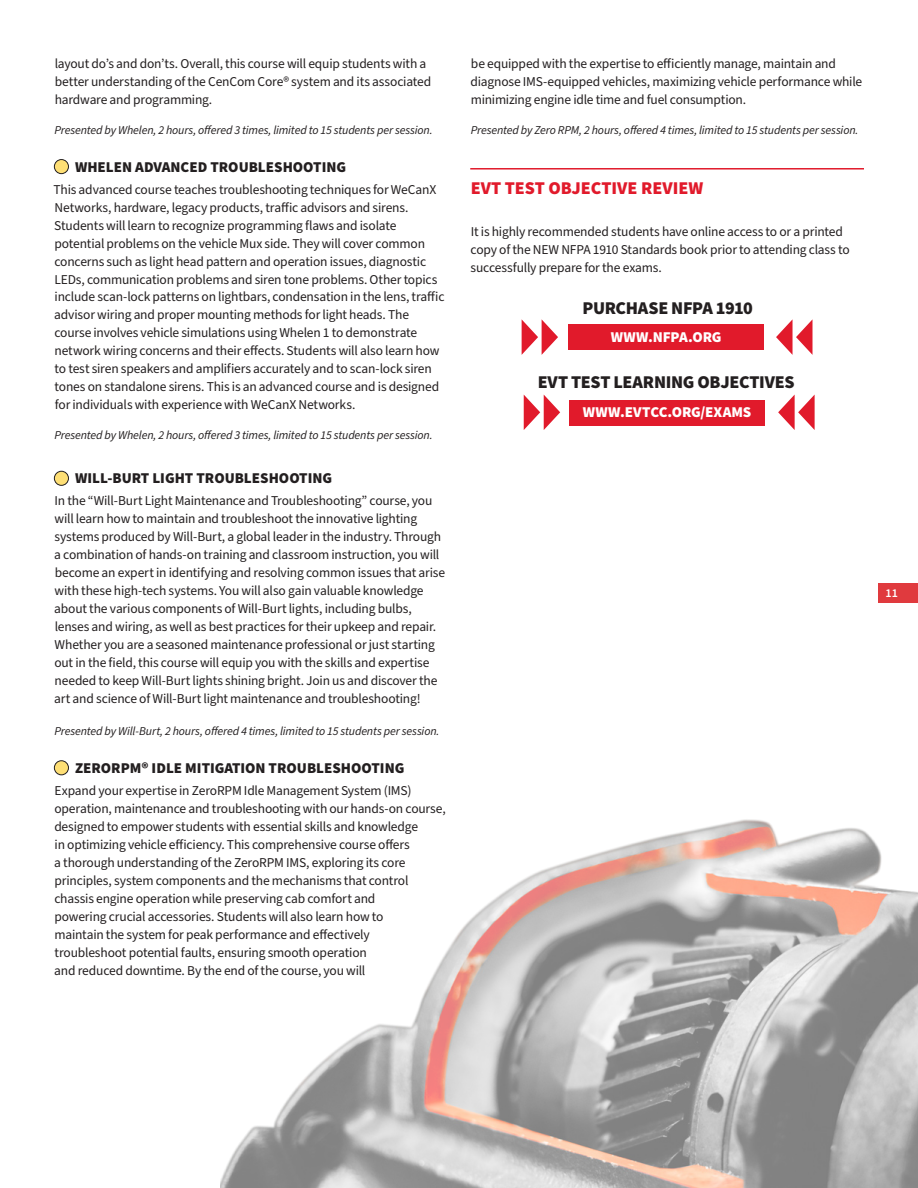
<style>
.page{position:relative;width:918px;height:1188px;background:#fff}
.page>*{position:absolute;margin:0;border:0;box-sizing:border-box;transform-origin:0 0}
.t1{font:900 18px "Source Sans Pro";letter-spacing:-.02em;color:#231f20}
.t2{font:900 18px "Source Sans Pro";color:#e11a2b}
.t3{font:900 15px "Source Sans Pro";color:#231f20}
.t4{font:900 15px "Source Sans Pro";letter-spacing:-.01em;color:#fff}
.t5{font:13.5px/18px "Source Sans Pro";letter-spacing:-.015em;color:#231f20}
.t6{font:italic 12px "Source Sans Pro";letter-spacing:-.01em;color:#231f20}
.t7{font:600 12px "Source Sans Pro";color:#fff}
</style>
<div class="page">
<div style="left:878px;top:584px;width:40px;height:19px;background:#e03a3e"></div>
<div style="left:569px;top:400px;width:196px;height:26px;background:#e11a2b"></div>
<div style="left:54px;top:160px;width:14px;height:14px;background:#fedf75;border-radius:50%"></div>
<div style="left:54px;top:159px;width:15px;height:15px;border:1px solid #231f20;border-radius:50%"></div>
<div style="left:54px;top:471px;width:14px;height:14px;background:#fedf75;border-radius:50%"></div>
<div style="left:54px;top:471px;width:15px;height:15px;border:1px solid #231f20;border-radius:50%"></div>
<div style="left:54px;top:761px;width:14px;height:14px;background:#fedf75;border-radius:50%"></div>
<div style="left:54px;top:760px;width:15px;height:15px;border:1px solid #231f20;border-radius:50%"></div>
<hr style="left:470px;top:168px;width:394px;height:2px;background:#e11a2b">
<div style="left:569px;top:324px;width:195px;height:26px;background:#e11a2b"></div>
<svg style="left:522px;top:319px;width:36px;height:36px"></svg>
<svg style="left:776px;top:319px;width:37px;height:36px"></svg>
<svg style="left:524px;top:395px;width:36px;height:35px"></svg>
<svg style="left:778px;top:395px;width:37px;height:35px"></svg>
<img style="left:220px;top:819px;width:698px;height:369px">
<p class="t5" style="left:55px;top:55px;width:378px">layout do’s and don’ts. Overall, this course will equip students with a better understanding of the CenCom Core® system and its associated hardware and programming.</p>
<p class="t6" style="left:55px;top:122px;width:380px">Presented by Whelen, 2 hours, offered 3 times, limited to 15 students per session.</p>
<p class="t3" style="left:75px;top:156px;width:273px">WHELEN ADVANCED TROUBLESHOOTING</p>
<p class="t5" style="left:53px;top:180px;width:393px">This advanced course teaches troubleshooting techniques for WeCanX Networks, hardware, legacy products, traffic advisors and sirens.<br>Students will learn to recognize programming flaws and isolate potential problems on the vehicle Mux side. They will cover common concerns such as light head pattern and operation issues, diagnostic LEDs, communication problems and siren tone problems. Other topics include scan-lock patterns on lightbars, condensation in the lens, traffic advisor wiring and proper mounting methods for light heads. The course involves vehicle simulations using Whelen 1 to demonstrate network wiring concerns and their effects. Students will also learn how to test siren speakers and amplifiers accurately and to scan-lock siren tones on standalone sirens. This is an advanced course and is designed for individuals with experience with WeCanX Networks.</p>
<p class="t6" style="left:55px;top:427px;width:380px">Presented by Whelen, 2 hours, offered 3 times, limited to 15 students per session.</p>
<p class="t3" style="left:75px;top:468px;width:259px">WILL-BURT LIGHT TROUBLESHOOTING</p>
<p class="t5" style="left:54px;top:492px;width:392px">In the “Will-Burt Light Maintenance and Troubleshooting” course, you will learn how to maintain and troubleshoot the innovative lighting systems produced by Will-Burt, a global leader in the industry. Through a combination of hands-on training and classroom instruction, you will become an expert in identifying and resolving common issues that arise with these high-tech systems. You will also gain valuable knowledge about the various components of Will-Burt lights, including bulbs, lenses and wiring, as well as best practices for their upkeep and repair.<br>Whether you are a seasoned maintenance professional or just starting out in the field, this course will equip you with the skills and expertise needed to keep Will-Burt lights shining bright. Join us and discover the art and science of Will-Burt light maintenance and troubleshooting!</p>
<p class="t6" style="left:55px;top:723px;width:386px">Presented by Will-Burt, 2 hours, offered 4 times, limited to 15 students per session.</p>
<p class="t3" style="left:75px;top:758px;width:331px">ZERORPM® IDLE MITIGATION TROUBLESHOOTING</p>
<p class="t5" style="left:54px;top:782px;width:393px">Expand your expertise in ZeroRPM Idle Management System (IMS) operation, maintenance and troubleshooting with our hands-on course, designed to empower students with essential skills and knowledge<br>in optimizing vehicle efficiency. This comprehensive course offers<br>a thorough understanding of the ZeroRPM IMS, exploring its core principles, system components and the mechanisms that control chassis engine operation while preserving cab comfort and<br>powering crucial accessories. Students will also learn how to<br>maintain the system for peak performance and effectively<br>troubleshoot potential faults, ensuring smooth operation<br>and reduced downtime. By the end of the course, you will</p>
<p class="t5" style="left:471px;top:55px;width:393px">be equipped with the expertise to efficiently manage, maintain and diagnose IMS-equipped vehicles, maximizing vehicle performance while minimizing engine idle time and fuel consumption.</p>
<p class="t6" style="left:471px;top:122px;width:389px">Presented by Zero RPM, 2 hours, offered 4 times, limited to 15 students per session.</p>
<h1 class="t2" style="left:471px;top:175px;width:234px">EVT TEST OBJECTIVE REVIEW</h1>
<p class="t5" style="left:471px;top:222px;width:381px">It is highly recommended students have online access to or a printed copy of the NEW NFPA 1910 Standards book prior to attending class to successfully prepare for the exams.</p>
<h1 class="t1" style="left:583px;top:296px;width:172px">PURCHASE NFPA 1910</h1>
<p class="t4" style="left:611px;top:326px;width:112px">WWW.NFPA.ORG</p>
<h1 class="t1" style="left:538px;top:370px;width:259px">EVT TEST LEARNING OBJECTIVES</h1>
<p class="t4" style="left:583px;top:402px;width:170px">WWW.EVTCC.ORG/EXAMS</p>
<p class="t7" style="left:886px;top:585px;width:14px">11</p>
</div>
